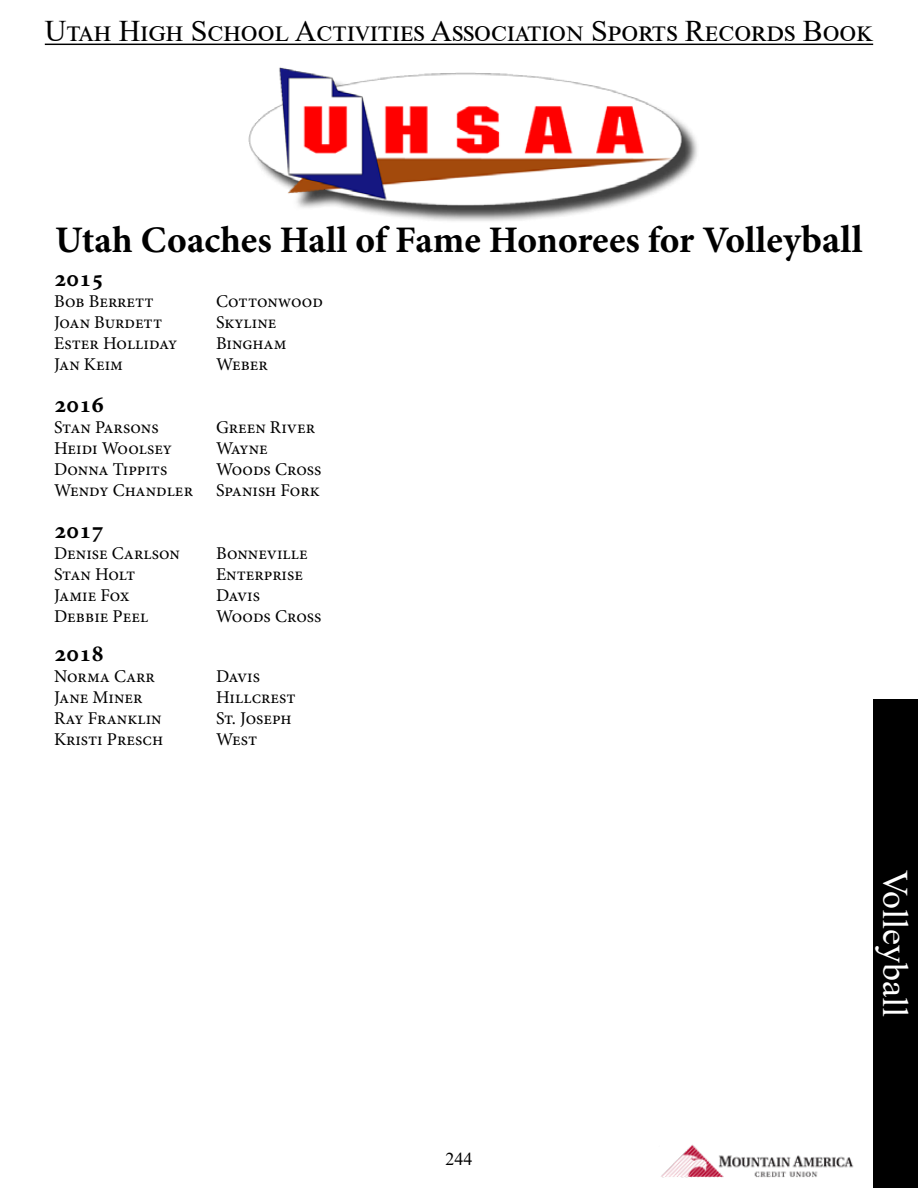
<style>
.page{position:relative;width:918px;height:1188px;background:#fff}
.page>*{position:absolute;margin:0;border:0;box-sizing:border-box;transform-origin:0 0}
.t1{font:700 37.5px "Minion Pro";color:#000}
.t2{font:36px "Times New Roman";color:#fff}
.t3{font:30px "Times New Roman";color:#000}
.t4{font:700 24px "Minion Pro";color:#000}
.t5{font:18px "Minion Pro";color:#000}
.t6{font:18px "Times New Roman";color:#000}
.s1{font-size:39px}
</style>
<div class="page">
<hr style="left:45px;top:44px;width:828px;height:1px;background:#000">
<div style="left:252px;top:71px;width:448px;height:153px;background:#000;opacity:.75"></div>
<img style="left:248px;top:67px;width:440px;height:151px">
<img style="left:661px;top:1144px;width:193px;height:34px">
<div style="left:873px;top:699px;width:45px;height:489px;background:#000"></div>
<h3 class="t3" style="left:45px;top:10px;width:830px">Utah High School Activities Association Sports Records Book</h3>
<h1 class="t1" style="left:55px;top:213px;width:809px">Utah Coaches Hall of Fame Honorees for Volley<span class="s1">ball</span></h1>
<h3 class="t4" style="left:54px;top:261px;width:52px">2015</h3>
<p class="t5" style="left:54px;top:289px;width:101px">Bob Berrett</p>
<p class="t5" style="left:216px;top:289px;width:108px">Cottonwood</p>
<p class="t5" style="left:54px;top:310px;width:110px">Joan Burdett</p>
<p class="t5" style="left:216px;top:310px;width:62px">Skyline</p>
<p class="t5" style="left:54px;top:331px;width:125px">Ester Holliday</p>
<p class="t5" style="left:216px;top:331px;width:72px">Bingham</p>
<p class="t5" style="left:54px;top:352px;width:70px">Jan Keim</p>
<p class="t5" style="left:216px;top:352px;width:54px">Weber</p>
<h3 class="t4" style="left:54px;top:387px;width:52px">2016</h3>
<p class="t5" style="left:54px;top:415px;width:106px">Stan Parsons</p>
<p class="t5" style="left:216px;top:415px;width:101px">Green River</p>
<p class="t5" style="left:54px;top:436px;width:120px">Heidi Woolsey</p>
<p class="t5" style="left:216px;top:436px;width:53px">Wayne</p>
<p class="t5" style="left:54px;top:457px;width:115px">Donna Tippits</p>
<p class="t5" style="left:216px;top:457px;width:107px">Woods Cross</p>
<p class="t5" style="left:54px;top:478px;width:141px">Wendy Chandler</p>
<p class="t5" style="left:216px;top:478px;width:105px">Spanish Fork</p>
<h3 class="t4" style="left:54px;top:513px;width:52px">2017</h3>
<p class="t5" style="left:54px;top:541px;width:127px">Denise Carlson</p>
<p class="t5" style="left:216px;top:541px;width:93px">Bonneville</p>
<p class="t5" style="left:54px;top:562px;width:83px">Stan Holt</p>
<p class="t5" style="left:216px;top:562px;width:89px">Enterprise</p>
<p class="t5" style="left:54px;top:583px;width:77px">Jamie Fox</p>
<p class="t5" style="left:216px;top:583px;width:46px">Davis</p>
<p class="t5" style="left:54px;top:604px;width:96px">Debbie Peel</p>
<p class="t5" style="left:216px;top:604px;width:107px">Woods Cross</p>
<h3 class="t4" style="left:54px;top:636px;width:52px">2018</h3>
<p class="t5" style="left:54px;top:664px;width:103px">Norma Carr</p>
<p class="t5" style="left:216px;top:664px;width:46px">Davis</p>
<p class="t5" style="left:54px;top:685px;width:90px">Jane Miner</p>
<p class="t5" style="left:216px;top:685px;width:81px">Hillcrest</p>
<p class="t5" style="left:54px;top:706px;width:109px">Ray Franklin</p>
<p class="t5" style="left:216px;top:706px;width:77px">St. Joseph</p>
<p class="t5" style="left:54px;top:727px;width:111px">Kristi Presch</p>
<p class="t5" style="left:216px;top:727px;width:43px">West</p>
<h2 class="t2" style="left:920px;top:870px;width:149px;rotate:90deg">Volleyball</h2>
<p class="t6" style="left:446px;top:1146px;width:28px">244</p>
</div>
